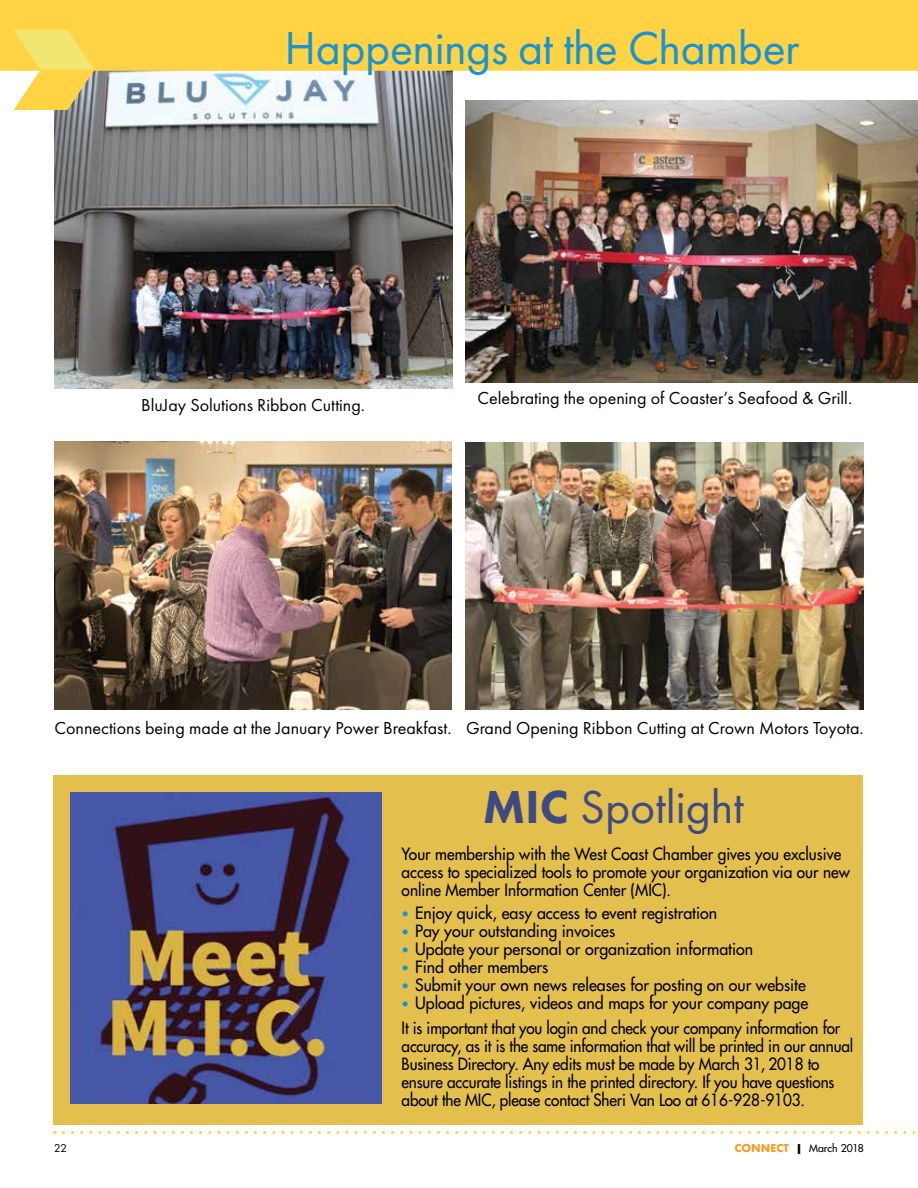
<style>
.page{position:relative;width:918px;height:1188px;background:#fff}
.page>*{position:absolute;margin:0;border:0;box-sizing:border-box;transform-origin:0 0}
.t1{font:48px "Futura PT";letter-spacing:-.01em;color:#1893d2}
.t2{font:48px "Futura PT";color:#3e4a84}
.t3{font:18px "Futura PT";color:#000}
.t4{font:16.5px/24.8px "Futura";color:#000}
.t5{font:16.5px/18px "Futura";color:#000;scale:.93 1}
.t6{font:16.5px/18px "Futura";color:#000;scale:.94 1}
.t7{font:10.5px "Futura";color:#000}
.t8{font:10.5px "Futura";color:#000}
.s1{font-weight:800}
.s2{font-size:13.5px;color:#1893d2}
.s3{font-weight:700;color:#f99c25}
.s4{font-weight:700}
</style>
<div class="page">
<div style="left:54px;top:775px;width:809px;height:350px;background:#e3bf4e"></div>
<img style="left:54px;top:441px;width:397px;height:268px">
<img style="left:54px;top:71px;width:398px;height:317px">
<img style="left:466px;top:101px;width:452px;height:281px">
<img style="left:466px;top:442px;width:398px;height:267px">
<div style="left:0;top:0;width:918px;height:71px;background:#ffd343"></div>
<svg style="left:63px;top:1131px;width:853px;height:3px"></svg>
<svg style="left:14px;top:30px;width:80px;height:80px"></svg>
<img style="left:71px;top:793px;width:310px;height:310px">
<h1 class="t1" style="left:284px;top:19px;width:517px">Happenings at the Chamber</h1>
<p class="t3" style="left:141px;top:394px;width:225px">BluJay Solutions Ribbon Cutting.</p>
<p class="t3" style="left:478px;top:387px;width:376px">Celebrating the opening of Coaster’s Seafood &amp; Grill.</p>
<p class="t3" style="left:55px;top:717px;width:811px">Connections being made at the January Power Breakfast. Grand Opening Ribbon Cutting at Crown Motors Toyota.</p>
<h1 class="t2" style="left:483px;top:778px;width:263px"><span class="s1">MIC</span> Spotlight</h1>
<p class="t6" style="left:402px;top:845px;width:478px">Your membership with the West Coast Chamber gives you exclusive access to specialized tools to promote your organization via our new online Member Information Center (MIC).</p>
<p class="t4" style="left:402px;top:901px;width:317px"><span class="s2">•</span> Enjoy quick, easy access to event registration</p>
<p class="t4" style="left:402px;top:919px;width:215px"><span class="s2">•</span> Pay your outstanding invoices</p>
<p class="t4" style="left:402px;top:937px;width:353px"><span class="s2">•</span> Update your personal or organization information</p>
<p class="t4" style="left:402px;top:955px;width:148px"><span class="s2">•</span> Find other members</p>
<p class="t4" style="left:402px;top:973px;width:406px"><span class="s2">•</span> Submit your own news releases for posting on our website</p>
<p class="t4" style="left:402px;top:991px;width:440px"><span class="s2">•</span> Upload pictures, videos and maps for your company page<br>It is important that you login and check your company information for</p>
<p class="t5" style="left:402px;top:1037px;width:487px">accuracy, as it is the same information that will be printed in our annual Business Directory. Any edits must be made by March 31, 2018 to ensure accurate listings in the printed directory. If you have questions about the MIC, please contact Sheri Van Loo at 616-928-9103.</p>
<p class="t8" style="left:54px;top:1142px;width:14px">22</p>
<p class="t7" style="left:734px;top:1142px;width:131px"><span class="s3">CONNECT</span> <span class="s4">|</span> March 2018</p>
</div>
